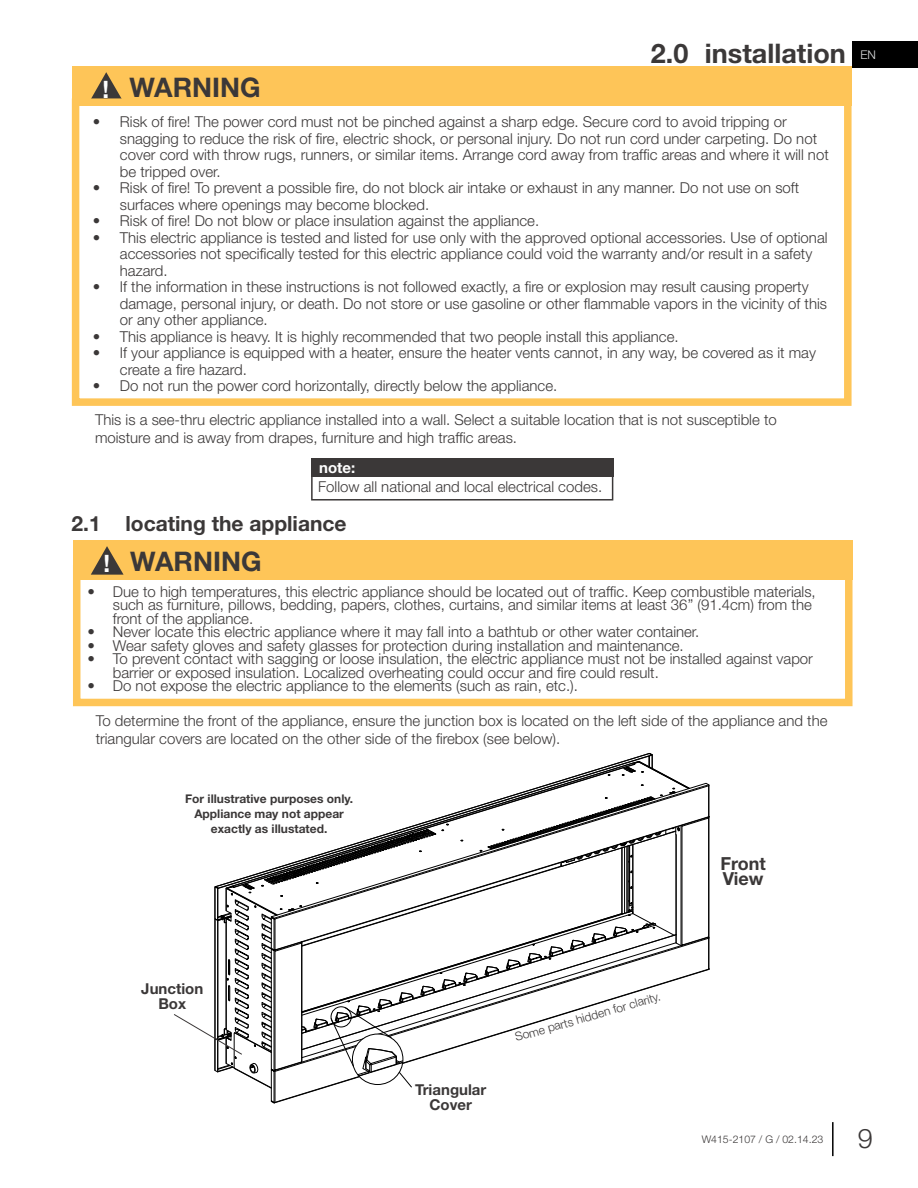
<style>
.page{position:relative;width:918px;height:1188px;background:#fff}
.page>*{position:absolute;margin:0;border:0;box-sizing:border-box;transform-origin:0 0}
.t1{font:700 27px "Helvetica Neue";color:#3b3838}
.t2{font:300 27px "Helvetica Neue";color:#3b3838}
.t3{font:700 21px "Helvetica Neue";color:#3b3838}
.t4{font:700 18px/15px "Helvetica Neue";color:#3b3838}
.t5{font:300 15px/16.5px "Helvetica Neue";color:#3b3838}
.t6{font:700 15px/15px "Helvetica Neue";color:#3b3838;text-align:center}
.t7{font:700 15px "Helvetica Neue";color:#fff}
.t8{font:700 12px/15px "Helvetica Neue";color:#3b3838;text-align:center}
.t9{font:300 12px "Helvetica Neue";color:#3b3838}
.t10{font:300 12px "Helvetica Neue";color:#dcddde}
.t11{font:300 10.5px "Helvetica Neue";color:#3b3838}
.s1{font-size:24px;color:#fff}
</style>
<div class="page">
<div style="left:853px;top:41px;width:65px;height:26px;background:#000"></div>
<hr style="left:832px;top:1122px;width:2px;height:34px;background:#000">
<div style="left:72px;top:67px;width:780px;height:39px;background:#fec558"></div>
<svg style="left:91px;top:72px;width:30px;height:26px"></svg>
<div style="left:72px;top:98px;width:780px;height:308px;border:8px solid #fec558"></div>
<div style="left:311px;top:475px;width:302px;height:26px;border:2px solid #3b3838"></div>
<div style="left:311px;top:458px;width:302px;height:19px;background:#3b3838"></div>
<div style="left:73px;top:565px;width:780px;height:141px;border:8px solid #fec558"></div>
<div style="left:73px;top:541px;width:780px;height:39px;background:#fec558"></div>
<svg style="left:91px;top:546px;width:33px;height:29px"></svg>
<svg style="left:174px;top:753px;width:536px;height:351px"></svg>
<h1 class="t1" style="left:651px;top:32px;width:197px">2.0 installation</h1>
<h1 class="t1" style="left:103px;top:66px;width:160px"><span class="s1">!</span> WARNING</h1>
<p class="t5" style="left:120px;top:113px;width:710px;text-indent:-27px">• Risk of fire! The power cord must not be pinched against a sharp edge. Secure cord to avoid tripping or snagging to reduce the risk of fire, electric shock, or personal injury. Do not run cord under carpeting. Do not cover cord with throw rugs, runners, or similar items. Arrange cord away from traffic areas and where it will not be tripped over.</p>
<p class="t5" style="left:120px;top:179px;width:681px;text-indent:-27px">• Risk of fire! To prevent a possible fire, do not block air intake or exhaust in any manner. Do not use on soft surfaces where openings may become blocked.</p>
<p class="t5" style="left:93px;top:212px;width:448px">• Risk of fire! Do not blow or place insulation against the appliance.</p>
<p class="t5" style="left:120px;top:229px;width:709px;text-indent:-27px">• This electric appliance is tested and listed for use only with the approved optional accessories. Use of optional accessories not specifically tested for this electric appliance could void the warranty and/or result in a safety hazard.</p>
<p class="t5" style="left:120px;top:278px;width:709px;text-indent:-27px">• If the information in these instructions is not followed exactly, a fire or explosion may result causing property damage, personal injury, or death. Do not store or use gasoline or other flammable vapors in the vicinity of this or any other appliance.</p>
<p class="t5" style="left:93px;top:328px;width:587px">• This appliance is heavy. It is highly recommended that two people install this appliance.</p>
<p class="t5" style="left:120px;top:344px;width:698px;text-indent:-27px">• If your appliance is equipped with a heater, ensure the heater vents cannot, in any way, be covered as it may create a fire hazard.</p>
<p class="t5" style="left:93px;top:377px;width:466px">• Do not run the power cord horizontally, directly below the appliance.</p>
<p class="t5" style="left:95px;top:410px;width:683px;line-height:18px">This is a see-thru electric appliance installed into a wall. Select a suitable location that is not susceptible to moisture and is away from drapes, furniture and high traffic areas.</p>
<p class="t7" style="left:319px;top:456px;width:38px">note:</p>
<p class="t5" style="left:318px;top:478px;width:285px">Follow all national and local electrical codes.</p>
<h2 class="t3" style="left:71px;top:507px;width:277px">2.1 locating the appliance</h2>
<h1 class="t1" style="left:103px;top:540px;width:160px"><span class="s1">!</span> WARNING</h1>
<p class="t5" style="left:113px;top:584px;width:704px;line-height:13.5px;text-indent:-26px">• Due to high temperatures, this electric appliance should be located out of traffic. Keep combustible materials, such as furniture, pillows, bedding, papers, clothes, curtains, and similar items at least 36” (91.4cm) from the front of the appliance.</p>
<p class="t5" style="left:87px;top:623px;width:614px">• Never locate this electric appliance where it may fall into a bathtub or other water container.</p>
<p class="t5" style="left:87px;top:636px;width:598px">• Wear safety gloves and safety glasses for protection during installation and maintenance.</p>
<p class="t5" style="left:113px;top:651px;width:702px;line-height:13.5px;text-indent:-26px">• To prevent contact with sagging or loose insulation, the electric appliance must not be installed against vapor barrier or exposed insulation. Localized overheating could occur and fire could result.</p>
<p class="t5" style="left:87px;top:677px;width:492px">• Do not expose the electric appliance to the elements (such as rain, etc.).</p>
<p class="t5" style="left:96px;top:711px;width:733px;line-height:18px">To determine the front of the appliance, ensure the junction box is located on the left side of the appliance and the triangular covers are located on the other side of the firebox (see below).</p>
<p class="t10" style="left:860px;top:46px;width:17px">EN</p>
<p class="t8" style="left:185px;top:792px;width:169px">For illustrative purposes only.<br>Appliance may not appear exactly as illustated.</p>
<p class="t4" style="left:720px;top:856px;width:47px">Front<br>View</p>
<p class="t6" style="left:141px;top:982px;width:63px">Junction<br>Box</p>
<p class="t9" style="left:513px;top:1028px;width:152px;rotate:-16deg">Some parts hidden for clarity.</p>
<p class="t6" style="left:415px;top:1082px;width:73px">Triangular<br>Cover</p>
<p class="t11" style="left:702px;top:1131px;width:123px">W415-2107 / G / 02.14.23</p>
<h1 class="t2" style="left:858px;top:1116px;width:17px">9</h1>
</div>
